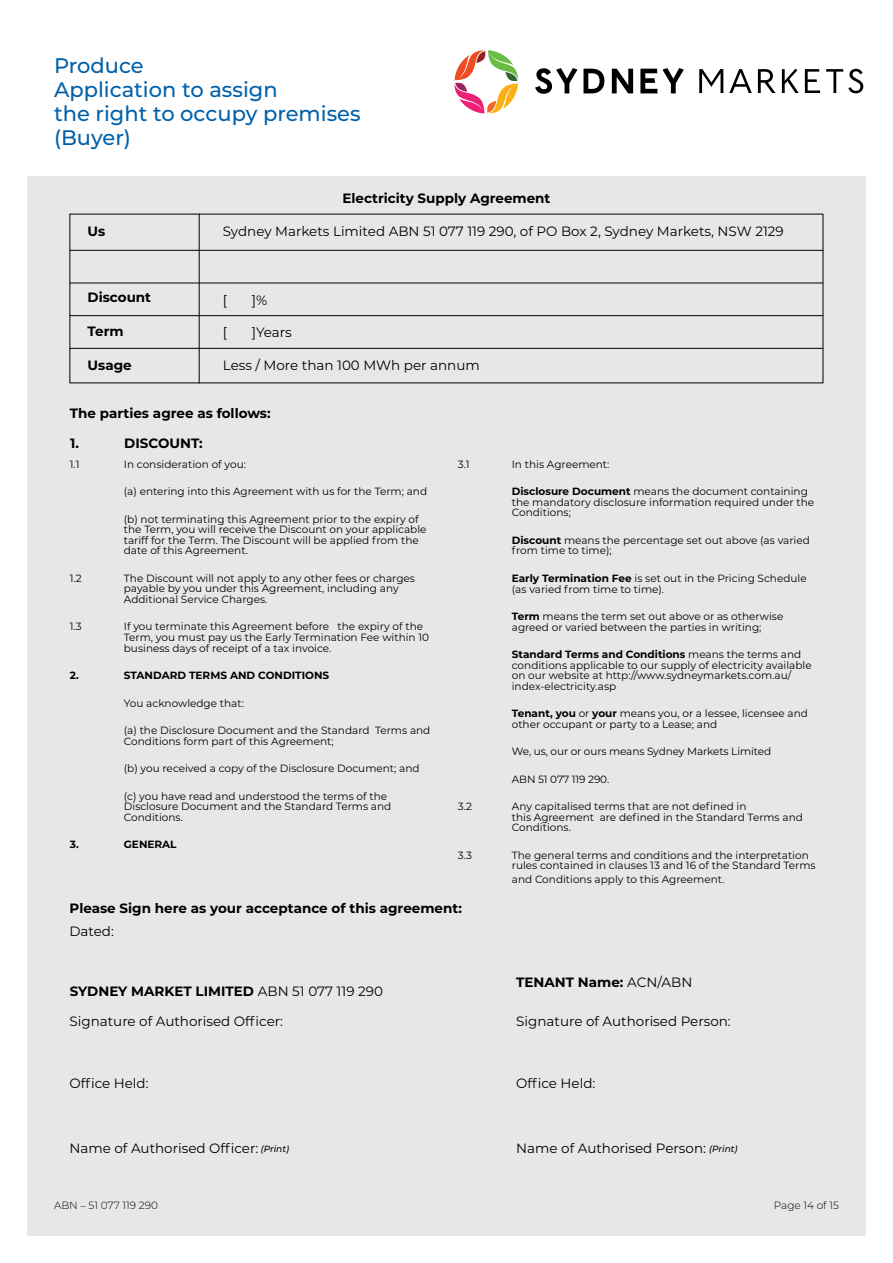
<style>
.page{position:relative;width:893px;height:1263px;background:#fff}
.page>*{position:absolute;margin:0;border:0;box-sizing:border-box;transform-origin:0 0}
.t1{font:500 21px/24px "Montserrat";color:#0060a9}
.t2{font:13.5px "Montserrat";color:#000}
.t3{font:700 13.5px "Montserrat";color:#000}
.t4{font:10.5px/10.5px "Montserrat";color:#000}
.t5{font:700 10.5px "Montserrat";color:#000}
.t6{font:300 10.5px "Montserrat";color:#000}
.s1{font-weight:700}
.s2{font-weight:400}
.s3{font-weight:500;font-style:italic;font-size:9px}
</style>
<div class="page">
<div style="left:27px;top:176px;width:839px;height:1060px;background:#e6e7e8"></div>
<hr style="left:199px;top:214px;width:1px;height:169px;background:#000101">
<hr style="left:70px;top:250px;width:753px;height:1px;background:#000101">
<hr style="left:69px;top:283px;width:754px;height:1px;background:#000101">
<hr style="left:69px;top:315px;width:754px;height:1px;background:#000101">
<hr style="left:69px;top:348px;width:754px;height:1px;background:#000101">
<svg style="left:535px;top:68px;width:42px;height:26px"></svg>
<svg style="left:583px;top:69px;width:21px;height:24px"></svg>
<svg style="left:612px;top:69px;width:21px;height:24px"></svg>
<svg style="left:640px;top:68px;width:44px;height:25px"></svg>
<svg style="left:699px;top:69px;width:24px;height:24px"></svg>
<svg style="left:729px;top:69px;width:23px;height:24px"></svg>
<svg style="left:758px;top:69px;width:17px;height:24px"></svg>
<svg style="left:782px;top:69px;width:17px;height:24px"></svg>
<svg style="left:805px;top:69px;width:15px;height:24px"></svg>
<svg style="left:454px;top:50px;width:64px;height:63px"></svg>
<svg style="left:826px;top:69px;width:37px;height:24px"></svg>
<h1 class="t1" style="left:54px;top:53px;width:308px">Produce<br>Application to assign<br>the right to occupy premises (Buyer)</h1>
<p class="t3" style="left:88px;top:222px;width:19px">Us</p>
<p class="t3" style="left:88px;top:287px;width:65px">Discount</p>
<p class="t3" style="left:88px;top:321px;width:38px">Term</p>
<p class="t3" style="left:88px;top:356px;width:46px">Usage</p>
<p class="t3" style="left:342px;top:189px;width:209px">Electricity Supply Agreement</p>
<p class="t2" style="left:223px;top:222px;width:562px">Sydney Markets Limited ABN 51 077 119 290, of PO Box 2, Sydney Markets, NSW 2129</p>
<p class="t2" style="left:223px;top:291px;width:6px">[</p>
<p class="t2" style="left:252px;top:291px;width:17px">]%</p>
<p class="t2" style="left:223px;top:323px;width:6px">[</p>
<p class="t2" style="left:252px;top:323px;width:41px">]Years</p>
<p class="t2" style="left:223px;top:356px;width:258px">Less / More than 100 MWh per annum</p>
<p class="t3" style="left:70px;top:403px;width:202px">The parties agree as follows:</p>
<p class="t3" style="left:70px;top:434px;width:10px">1.</p>
<p class="t3" style="left:124px;top:434px;width:80px">DISCOUNT:</p>
<p class="t4" style="left:70px;top:459px;width:11px">1.1</p>
<p class="t4" style="left:124px;top:459px;width:124px">In consideration of you:</p>
<p class="t4" style="left:124px;top:486px;width:305px">(a) entering into this Agreement with us for the Term; and</p>
<p class="t4" style="left:124px;top:514px;width:304px">(b) not terminating this Agreement prior to the expiry of the Term, you will receive the Discount on your applicable tariff for the Term. The Discount will be applied from the date of this Agreement.</p>
<p class="t4" style="left:70px;top:573px;width:14px">1.2</p>
<p class="t4" style="left:124px;top:573px;width:293px">The Discount will not apply to any other fees or charges payable by you under this Agreement, including any<br>Additional Service Charges.</p>
<p class="t4" style="left:70px;top:621px;width:14px">1.3</p>
<p class="t4" style="left:124px;top:621px;width:307px">If you terminate this Agreement before the expiry of the<br>Term, you must pay us the Early Termination Fee within 10 business days of receipt of a tax invoice.</p>
<p class="t5" style="left:70px;top:668px;width:11px">2.</p>
<p class="t5" style="left:124px;top:668px;width:207px">STANDARD TERMS AND CONDITIONS</p>
<p class="t4" style="left:124px;top:697px;width:122px">You acknowledge that:</p>
<p class="t4" style="left:124px;top:725px;width:308px">(a) the Disclosure Document and the Standard Terms and<br>Conditions form part of this Agreement;</p>
<p class="t4" style="left:124px;top:763px;width:297px">(b) you received a copy of the Disclosure Document; and</p>
<p class="t4" style="left:124px;top:790px;width:269px">(c) you have read and understood the terms of the<br>Disclosure Document and the Standard Terms and<br>Conditions.</p>
<p class="t5" style="left:70px;top:837px;width:10px">3.</p>
<p class="t5" style="left:124px;top:837px;width:54px">GENERAL</p>
<p class="t4" style="left:458px;top:459px;width:13px">3.1</p>
<p class="t4" style="left:512px;top:459px;width:99px">In this Agreement:</p>
<p class="t4" style="left:512px;top:486px;width:304px"><span class="s1">Disclosure Document</span> means the document containing the mandatory disclosure information required under the<br>Conditions;</p>
<p class="t4" style="left:512px;top:535px;width:299px"><span class="s1">Discount</span> means the percentage set out above (as varied from time to time);</p>
<p class="t4" style="left:512px;top:573px;width:296px"><span class="s1">Early Termination Fee</span> is set out in the Pricing Schedule (as varied from time to time).</p>
<p class="t4" style="left:512px;top:611px;width:273px"><span class="s1">Term</span> means the term set out above or as otherwise agreed or varied between the parties in writing;</p>
<p class="t4" style="left:512px;top:649px;width:301px"><span class="s1">Standard Terms and Conditions</span> means the terms and conditions applicable to our supply of electricity available on our website at http://www.sydneymarkets.com.au/ index-electricity.asp</p>
<p class="t4" style="left:512px;top:708px;width:298px"><span class="s1">Tenant, you</span> or <span class="s1">your</span> means you, or a lessee, licensee and other occupant or party to a Lease; and</p>
<p class="t4" style="left:512px;top:746px;width:261px">We, us, our or ours means Sydney Markets Limited</p>
<p class="t4" style="left:512px;top:773px;width:99px">ABN 51 077 119 290.</p>
<p class="t4" style="left:458px;top:801px;width:16px">3.2</p>
<p class="t4" style="left:512px;top:801px;width:293px">Any capitalised terms that are not defined in<br>this Agreement are defined in the Standard Terms and<br>Conditions.</p>
<p class="t4" style="left:458px;top:849px;width:16px">3.3</p>
<p class="t4" style="left:512px;top:849px;width:305px">The general terms and conditions and the interpretation rules contained in clauses 13 and 16 of the Standard Terms</p>
<p class="t4" style="left:512px;top:873px;width:214px">and Conditions apply to this Agreement.</p>
<p class="t3" style="left:69px;top:899px;width:394px">Please Sign here as your acceptance of this agreement:</p>
<p class="t2" style="left:69px;top:922px;width:46px">Dated:</p>
<p class="t3" style="left:70px;top:981px;width:315px">SYDNEY MARKET LIMITED <span class="s2">ABN 51 077 119 290</span></p>
<p class="t3" style="left:516px;top:972px;width:178px">TENANT Name: <span class="s2">ACN/ABN</span></p>
<p class="t2" style="left:69px;top:1011px;width:215px">Signature of Authorised Officer:</p>
<p class="t2" style="left:516px;top:1011px;width:216px">Signature of Authorised Person:</p>
<p class="t2" style="left:69px;top:1074px;width:81px">Office Held:</p>
<p class="t2" style="left:516px;top:1074px;width:81px">Office Held:</p>
<p class="t2" style="left:69px;top:1139px;width:221px">Name of Authorised Officer: <span class="s3">(Print)</span></p>
<p class="t2" style="left:516px;top:1139px;width:223px">Name of Authorised Person: <span class="s3">(Print)</span></p>
<p class="t6" style="left:54px;top:1198px;width:106px">ABN – 51 077 119 290</p>
<p class="t6" style="left:774px;top:1198px;width:67px">Page 14 of 15</p>
</div>
